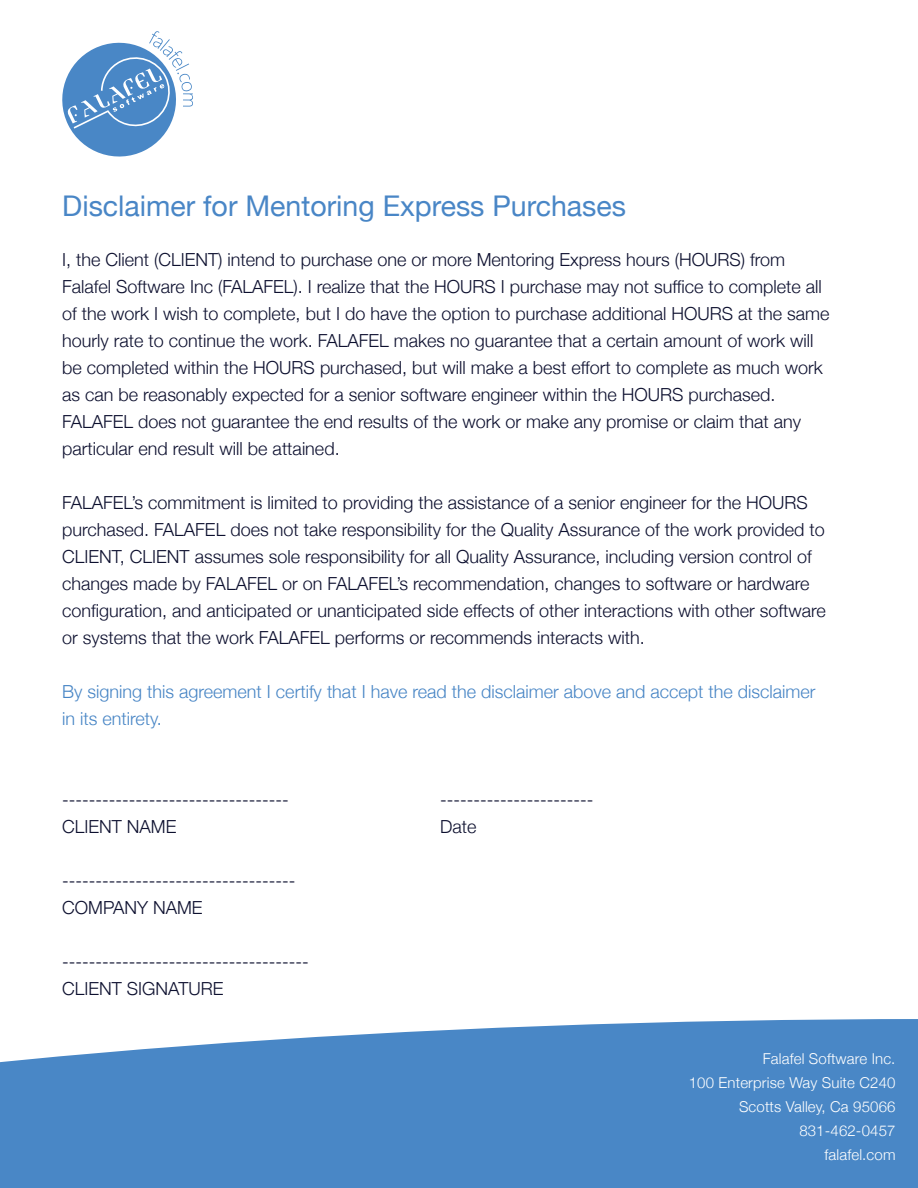
<style>
.page{position:relative;width:918px;height:1188px;background:#fff}
.page>*{position:absolute;margin:0;border:0;box-sizing:border-box;transform-origin:0 0}
.t1{font:28.5px "Helvetica Neue";color:#4986c6}
.t2{font:300 18px/27px "Helvetica Neue";color:#0d102f}
.t3{font:300 18px/27px "Helvetica Neue";color:#4785c5}
.t4{font:300 15px/24px "Helvetica Neue";letter-spacing:.01em;color:#fff;text-align:right}
</style>
<div class="page">
<svg style="left:62px;top:31px;width:131px;height:126px"></svg>
<svg style="left:0;top:1019px;width:918px;height:169px;background:#5891ca"></svg>
<h1 class="t1" style="left:62px;top:185px;width:565px">Disclaimer for Mentoring Express Purchases</h1>
<p class="t2" style="left:62px;top:244px;width:769px">I, the Client (CLIENT) intend to purchase one or more Mentoring Express hours (HOURS) from Falafel Software Inc (FALAFEL). I realize that the HOURS I purchase may not suffice to complete all of the work I wish to complete, but I do have the option to purchase additional HOURS at the same hourly rate to continue the work. FALAFEL makes no guarantee that a certain amount of work will be completed within the HOURS purchased, but will make a best effort to complete as much work as can be reasonably expected for a senior software engineer within the HOURS purchased.<br>FALAFEL does not guarantee the end results of the work or make any promise or claim that any particular end result will be attained.</p>
<p class="t2" style="left:62px;top:487px;width:765px">FALAFEL’s commitment is limited to providing the assistance of a senior engineer for the HOURS purchased. FALAFEL does not take responsibility for the Quality Assurance of the work provided to CLIENT, CLIENT assumes sole responsibility for all Quality Assurance, including version control of changes made by FALAFEL or on FALAFEL’s recommendation, changes to software or hardware configuration, and anticipated or unanticipated side effects of other interactions with other software or systems that the work FALAFEL performs or recommends interacts with.</p>
<p class="t3" style="left:62px;top:676px;width:755px">By signing this agreement I certify that I have read the disclaimer above and accept the disclaimer in its entirety.</p>
<p class="t2" style="left:62px;top:784px;width:228px">----------------------------------</p>
<p class="t2" style="left:440px;top:784px;width:155px">-----------------------</p>
<p class="t2" style="left:62px;top:811px;width:116px">CLIENT NAME</p>
<p class="t2" style="left:440px;top:811px;width:38px">Date</p>
<p class="t2" style="left:62px;top:865px;width:235px">-----------------------------------<br>COMPANY NAME</p>
<p class="t2" style="left:62px;top:946px;width:248px">-------------------------------------<br>CLIENT SIGNATURE</p>
<p class="t4" style="left:689px;top:1046px;width:208px">Falafel Software Inc.<br>100 Enterprise Way Suite C240<br>Scotts Valley, Ca 95066<br>831-462-0457<br>falafel.com</p>
</div>
